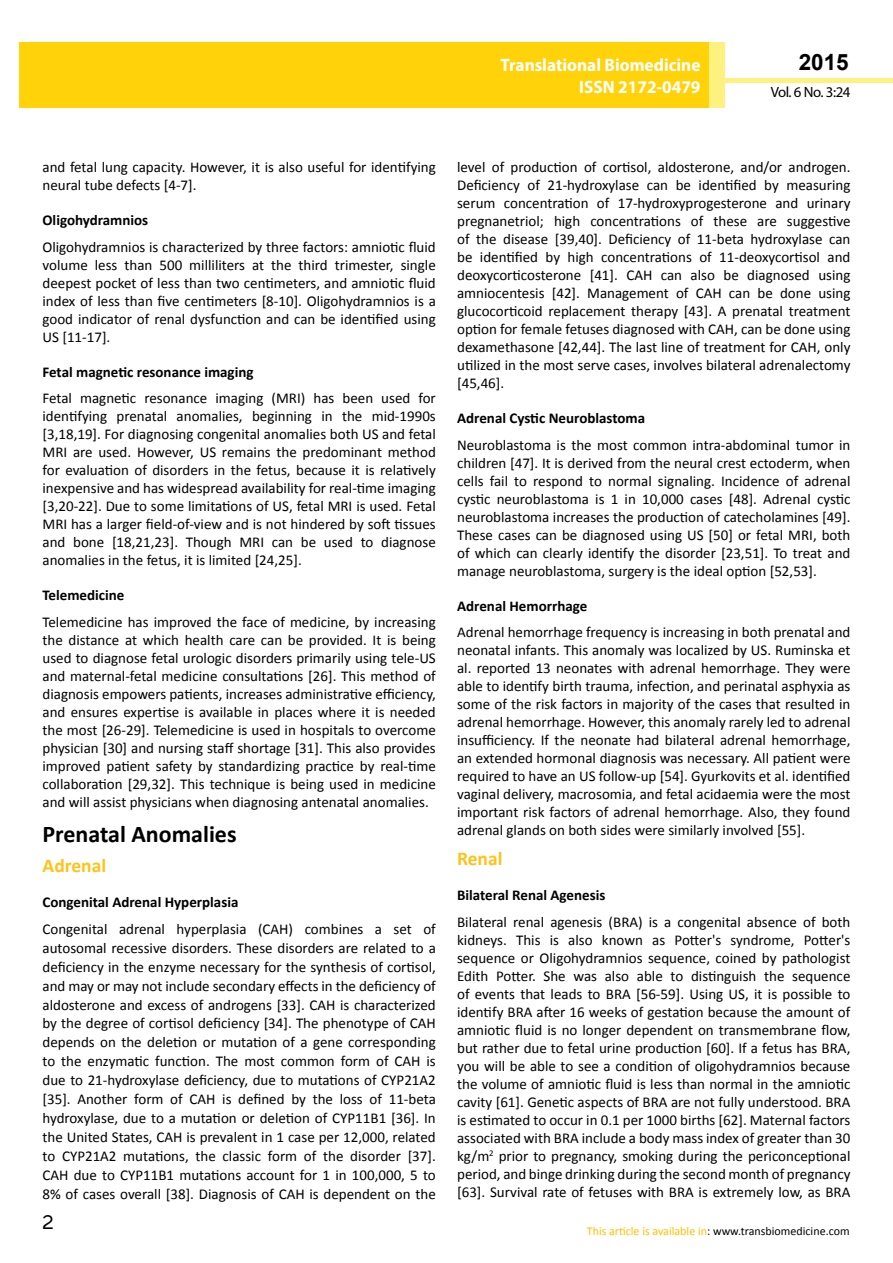
<style>
.page{position:relative;width:893px;height:1263px;background:#fff}
.page>*{position:absolute;margin:0;border:0;box-sizing:border-box;transform-origin:0 0}
.t1{font:25.5px "Tunga";color:#000}
.t2{font:700 24px "Calibri";color:#000}
.t3{font:700 22.5px "Arial";color:#000}
.t4{font:700 19.5px "Calibri";color:#ffc21a}
.t5{font:700 18px/21.6px "Myriad Pro";color:#fff;text-align:right;scale:.96 1}
.t6{font:15px/18px "Calibri";color:#000;text-align:justify}
.t7{font:700 15px "Calibri";color:#000}
.t8{font:14.85px "Myriad Pro";letter-spacing:-.03em;color:#000}
.t9{font:12px "Calibri";color:#000}
.s1{color:#ffc000}
</style>
<div class="page">
<hr style="left:725px;top:78px;width:168px;height:4px;background:#fff180">
<div style="left:19px;top:42px;width:690px;height:66px;background:#ffd20a"></div>
<div style="left:709px;top:42px;width:16px;height:66px;background:#fff180"></div>
<p class="t5" style="left:517px;top:53px;width:198px">ARCHIVOS DE MEDICINA<br>ISSN 1698-9465</p>
<h3 class="t3" style="left:799px;top:47px;width:52px">2015</h3>
<p class="t5" style="left:501px;top:54px;width:210px">Translational Biomedicine<br>ISSN 2172-0479</p>
<p class="t8" style="left:771px;top:83px;width:81px">Vol. 6 No. 3:24</p>
<p class="t6" style="left:43px;top:158px;width:395px">and fetal lung capacity. However, it is also useful for identifying neural tube defects [4-7].</p>
<p class="t7" style="left:43px;top:211px;width:107px">Oligohydramnios</p>
<p class="t6" style="left:43px;top:238px;width:395px">Oligohydramnios is characterized by three factors: amniotic fluid volume less than 500 milliliters at the third trimester, single deepest pocket of less than two centimeters, and amniotic fluid index of less than five centimeters [8-10]. Oligohydramnios is a good indicator of renal dysfunction and can be identified using US [11-17].</p>
<p class="t7" style="left:43px;top:362px;width:213px">Fetal magnetic resonance imaging</p>
<p class="t6" style="left:43px;top:389px;width:395px">Fetal magnetic resonance imaging (MRI) has been used for identifying prenatal anomalies, beginning in the mid-1990s [3,18,19]. For diagnosing congenital anomalies both US and fetal MRI are used. However, US remains the predominant method for evaluation of disorders in the fetus, because it is relatively inexpensive and has widespread availability for real-time imaging [3,20-22]. Due to some limitations of US, fetal MRI is used. Fetal MRI has a larger field-of-view and is not hindered by soft tissues and bone [18,21,23]. Though MRI can be used to diagnose anomalies in the fetus, it is limited [24,25].</p>
<p class="t7" style="left:43px;top:586px;width:83px">Telemedicine</p>
<p class="t6" style="left:43px;top:613px;width:395px">Telemedicine has improved the face of medicine, by increasing the distance at which health care can be provided. It is being used to diagnose fetal urologic disorders primarily using tele-US and maternal-fetal medicine consultations [26]. This method of diagnosis empowers patients, increases administrative efficiency, and ensures expertise is available in places where it is needed the most [26-29]. Telemedicine is used in hospitals to overcome physician [30] and nursing staff shortage [31]. This also provides improved patient safety by standardizing practice by real-time collaboration [29,32]. This technique is being used in medicine and will assist physicians when diagnosing antenatal anomalies.</p>
<h2 class="t2" style="left:43px;top:818px;width:196px">Prenatal Anomalies</h2>
<h3 class="t4" style="left:43px;top:853px;width:65px">Adrenal</h3>
<p class="t7" style="left:43px;top:892px;width:197px">Congenital Adrenal Hyperplasia</p>
<p class="t6" style="left:43px;top:919px;width:395px;line-height:18.9px">Congenital adrenal hyperplasia (CAH) combines a set of autosomal recessive disorders. These disorders are related to a deficiency in the enzyme necessary for the synthesis of cortisol, and may or may not include secondary effects in the deficiency of aldosterone and excess of androgens [33]. CAH is characterized by the degree of cortisol deficiency [34]. The phenotype of CAH depends on the deletion or mutation of a gene corresponding to the enzymatic function. The most common form of CAH is due to 21-hydroxylase deficiency, due to mutations of CYP21A2 [35]. Another form of CAH is defined by the loss of 11-beta hydroxylase, due to a mutation or deletion of CYP11B1 [36]. In the United States, CAH is prevalent in 1 case per 12,000, related to CYP21A2 mutations, the classic form of the disorder [37].<br>CAH due to CYP11B1 mutations account for 1 in 100,000, 5 to 8% of cases overall [38]. Diagnosis of CAH is dependent on the</p>
<h1 class="t1" style="left:42px;top:1205px;width:13px">2</h1>
<p class="t6" style="left:457px;top:158px;width:395px">level of production of cortisol, aldosterone, and/or androgen.<br>Deficiency of 21-hydroxylase can be identified by measuring serum concentration of 17-hydroxyprogesterone and urinary pregnanetriol; high concentrations of these are suggestive of the disease [39,40]. Deficiency of 11-beta hydroxylase can be identified by high concentrations of 11-deoxycortisol and deoxycorticosterone [41]. CAH can also be diagnosed using amniocentesis [42]. Management of CAH can be done using glucocorticoid replacement therapy [43]. A prenatal treatment option for female fetuses diagnosed with CAH, can be done using dexamethasone [42,44]. The last line of treatment for CAH, only utilized in the most serve cases, involves bilateral adrenalectomy [45,46].</p>
<p class="t7" style="left:457px;top:409px;width:189px">Adrenal Cystic Neuroblastoma</p>
<p class="t6" style="left:457px;top:436px;width:395px">Neuroblastoma is the most common intra-abdominal tumor in children [47]. It is derived from the neural crest ectoderm, when cells fail to respond to normal signaling. Incidence of adrenal cystic neuroblastoma is 1 in 10,000 cases [48]. Adrenal cystic neuroblastoma increases the production of catecholamines [49].<br>These cases can be diagnosed using US [50] or fetal MRI, both of which can clearly identify the disorder [23,51]. To treat and manage neuroblastoma, surgery is the ideal option [52,53].</p>
<p class="t7" style="left:457px;top:596px;width:132px">Adrenal Hemorrhage</p>
<p class="t6" style="left:457px;top:623px;width:395px">Adrenal hemorrhage frequency is increasing in both prenatal and neonatal infants. This anomaly was localized by US. Ruminska et al. reported 13 neonates with adrenal hemorrhage. They were able to identify birth trauma, infection, and perinatal asphyxia as some of the risk factors in majority of the cases that resulted in adrenal hemorrhage. However, this anomaly rarely led to adrenal insufficiency. If the neonate had bilateral adrenal hemorrhage, an extended hormonal diagnosis was necessary. All patient were required to have an US follow-up [54]. Gyurkovits et al. identified vaginal delivery, macrosomia, and fetal acidaemia were the most important risk factors of adrenal hemorrhage. Also, they found adrenal glands on both sides were similarly involved [55].</p>
<h3 class="t4" style="left:457px;top:846px;width:47px">Renal</h3>
<p class="t7" style="left:457px;top:886px;width:150px">Bilateral Renal Agenesis</p>
<p class="t6" style="left:457px;top:913px;width:395px">Bilateral renal agenesis (BRA) is a congenital absence of both kidneys. This is also known as Potter's syndrome, Potter's sequence or Oligohydramnios sequence, coined by pathologist Edith Potter. She was also able to distinguish the sequence of events that leads to BRA [56-59]. Using US, it is possible to identify BRA after 16 weeks of gestation because the amount of amniotic fluid is no longer dependent on transmembrane flow, but rather due to fetal urine production [60]. If a fetus has BRA, you will be able to see a condition of oligohydramnios because the volume of amniotic fluid is less than normal in the amniotic cavity [61]. Genetic aspects of BRA are not fully understood. BRA is estimated to occur in 0.1 per 1000 births [62]. Maternal factors associated with BRA include a body mass index of greater than 30 kg/m<sup>2</sup> prior to pregnancy, smoking during the periconceptional period, and binge drinking during the second month of pregnancy [63]. Survival rate of fetuses with BRA is extremely low, as BRA</p>
<p class="t9" style="left:587px;top:1223px;width:264px"><span class="s1">This article is available in</span>: www.transbiomedicine.com</p>
</div>
